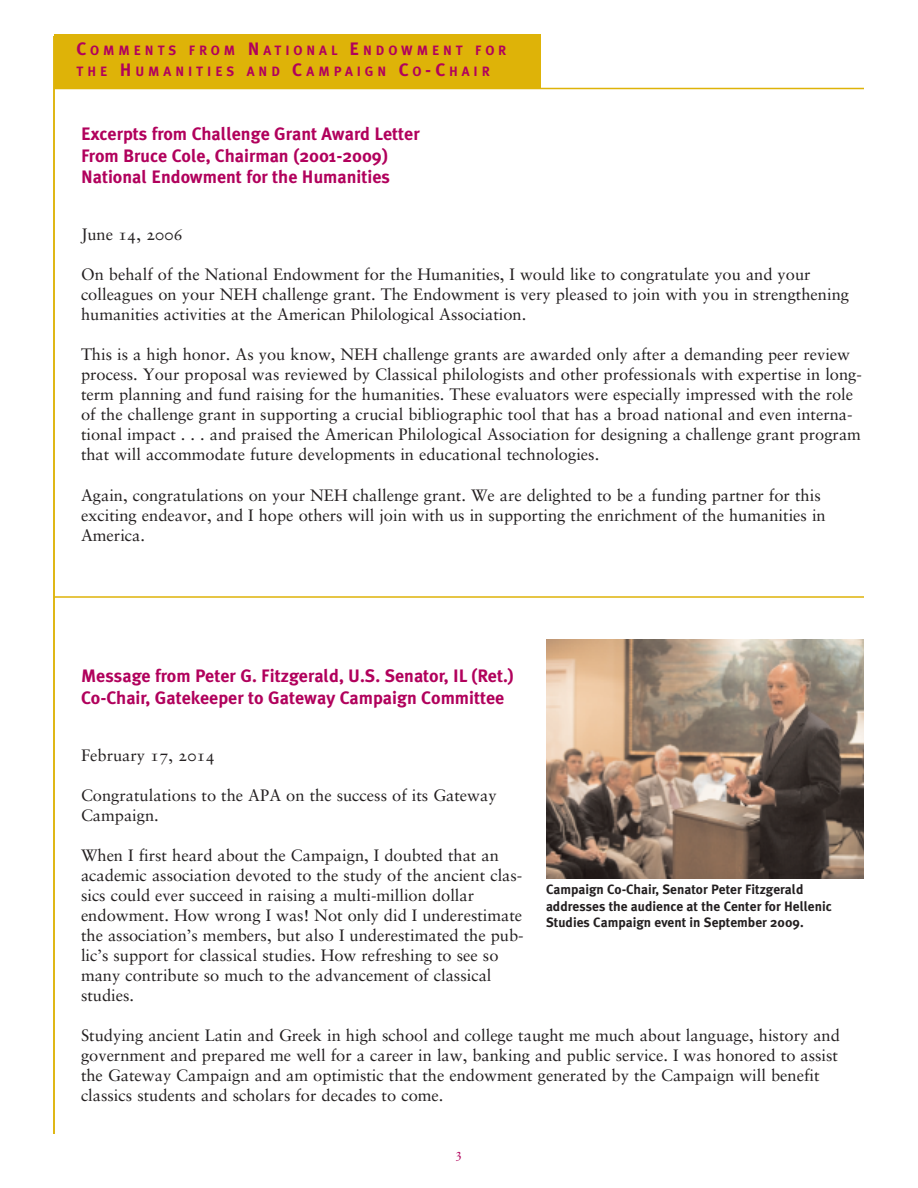
<style>
.page{position:relative;width:918px;height:1188px;background:#fff}
.page>*{position:absolute;margin:0;border:0;box-sizing:border-box;transform-origin:0 0}
.t1{font:700 18px/21.6px "Meta Plus";color:#b1015c}
.t2{font:16.5px/20.1px "Sabon P";color:#231f20}
.t3{font:700 13.5px/16.5px "Meta Plus";color:#231f20}
.t4{font:700 13.5px/21px "Meta Plus";letter-spacing:.29em;color:#b1015c}
.t5{font:13.5px "Sabon P";color:#b1015c}
.s1{font-size:18px}
</style>
<div class="page">
<div style="left:54px;top:34px;width:486px;height:54px;background:#deb308"></div>
<hr style="left:54px;top:596px;width:810px;height:2px;background:#deb308">
<hr style="left:54px;top:88px;width:810px;height:1px;background:#deb308">
<img style="left:546px;top:639px;width:318px;height:240px">
<hr style="left:53px;top:36px;width:2px;height:1098px;background:#deb308">
<p class="t4" style="left:77px;top:40px;width:431px"><span class="s1">C</span>OMMENTS FROM <span class="s1">N</span>ATIONAL <span class="s1">E</span>NDOWMENT FOR<br>THE <span class="s1">H</span>UMANITIES AND <span class="s1">C</span>AMPAIGN <span class="s1">C</span>O<span class="s1">-C</span>HAIR</p>
<p class="t1" style="left:81px;top:123px;width:340px">Excerpts from Challenge Grant Award Letter<br>From Bruce Cole, Chairman (2001-2009)<br>National Endowment for the Humanities</p>
<p class="t2" style="left:81px;top:226px;width:103px">June 14, 2006</p>
<p class="t2" style="left:81px;top:266px;width:770px">On behalf of the National Endowment for the Humanities, I would like to congratulate you and your colleagues on your NEH challenge grant. The Endowment is very pleased to join with you in strengthening humanities activities at the American Philological Association.</p>
<p class="t2" style="left:81px;top:346px;width:783px">This is a high honor. As you know, NEH challenge grants are awarded only after a demanding peer review process. Your proposal was reviewed by Classical philologists and other professionals with expertise in long&shy;term planning and fund raising for the humanities. These evaluators were especially impressed with the role of the challenge grant in supporting a crucial bibliographic tool that has a broad national and even interna&shy;tional impact . . . and praised the American Philological Association for designing a challenge grant program that will accommodate future developments in educational technologies.</p>
<p class="t2" style="left:81px;top:486px;width:746px">Again, congratulations on your NEH challenge grant. We are delighted to be a funding partner for this exciting endeavor, and I hope others will join with us in supporting the enrichment of the humanities in<br>America.</p>
<p class="t1" style="left:81px;top:665px;width:435px">Message from Peter G. Fitzgerald, U.S. Senator, IL (Ret.)<br>Co-Chair, Gatekeeper to Gateway Campaign Committee</p>
<p class="t2" style="left:81px;top:746px;width:135px">February 17, 2014</p>
<p class="t2" style="left:81px;top:786px;width:417px">Congratulations to the APA on the success of its Gateway<br>Campaign.</p>
<p class="t2" style="left:81px;top:846px;width:444px">When I first heard about the Campaign, I doubted that an academic association devoted to the study of the ancient clas&shy;sics could ever succeed in raising a multi-million dollar endowment. How wrong I was! Not only did I underestimate the association’s members, but also I underestimated the pub&shy;lic’s support for classical studies. How refreshing to see so many contribute so much to the advancement of classical studies.</p>
<p class="t2" style="left:81px;top:1027px;width:761px">Studying ancient Latin and Greek in high school and college taught me much about language, history and government and prepared me well for a career in law, banking and public service. I was honored to assist the Gateway Campaign and am optimistic that the endowment generated by the Campaign will benefit classics students and scholars for decades to come.</p>
<p class="t3" style="left:546px;top:881px;width:287px">Campaign Co-Chair, Senator Peter Fitzgerald addresses the audience at the Center for Hellenic<br>Studies Campaign event in September 2009.</p>
<p class="t5" style="left:455px;top:1148px;width:9px">3</p>
</div>
